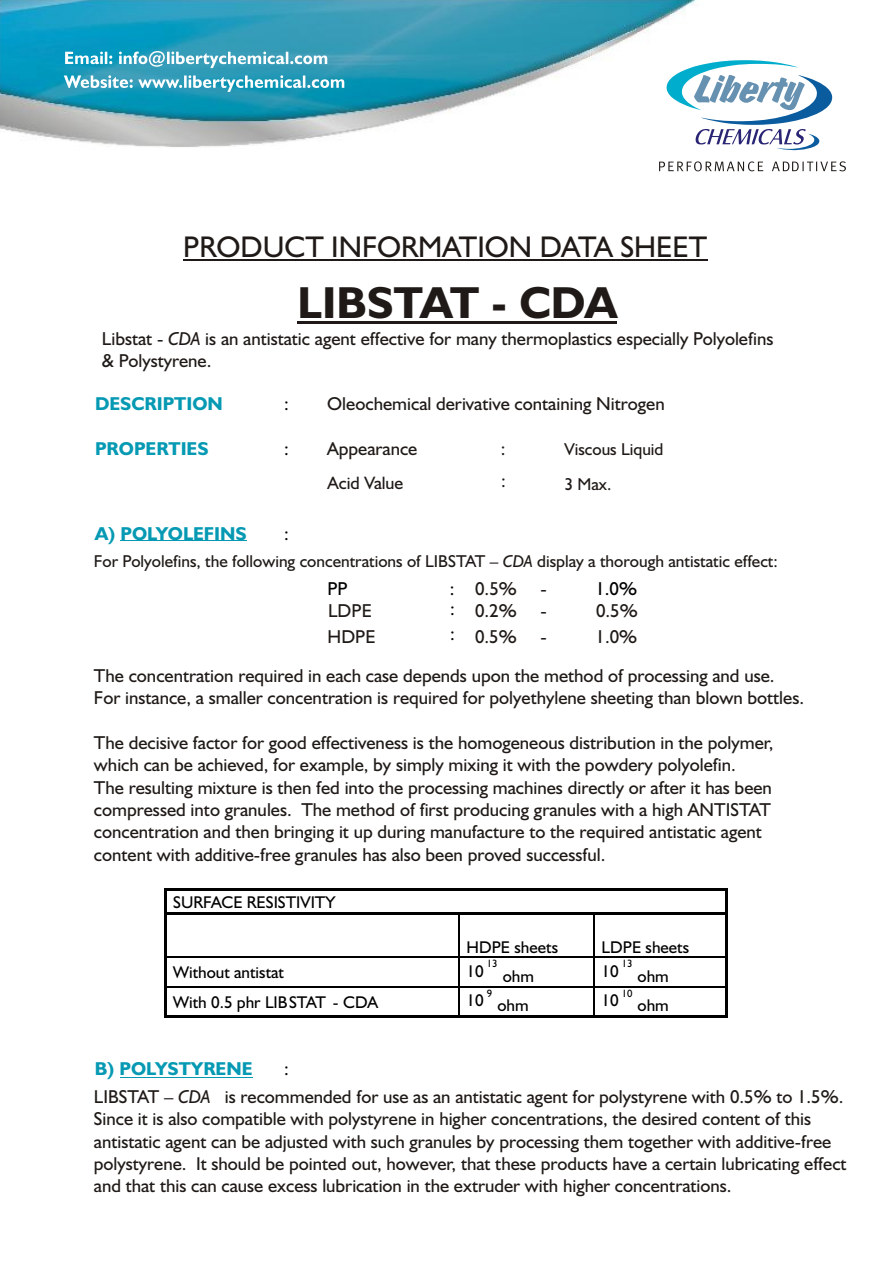
<style>
.page{position:relative;width:893px;height:1263px;background:#fff}
.page>*{position:absolute;margin:0;border:0;box-sizing:border-box;transform-origin:0 0}
.t1{font:700 45px "Humanist 521 BT";color:#1f1a17}
.t2{font:30px "Humanist 521 BT";color:#1f1a17}
.t3{font:18.75px/22.4px "Humanist 521 BT";color:#1f1a17}
.t4{font:700 18.75px "Humanist 521 BT";color:#0599b3}
.t5{font:18.75px/19.4px "Humanist 521 BT";color:#000}
.t6{font:18px "Humanist 521 BT";color:#1f1a17}
.t7{font:17.25px "Humanist 521 BT";color:#1f1a17}
.t8{font:17.1px "Humanist 521 BT";color:#000}
.t9{font:10.65px "Humanist 521 BT";color:#000}
.s1{font-style:italic}
.s2{color:#000}
</style>
<div class="page">
<img style="left:0;top:0;width:697px;height:146px">
<svg style="left:659px;top:161px;width:187px;height:10px"></svg>
<svg style="left:666px;top:60px;width:166px;height:91px"></svg>
<svg style="left:65px;top:51px;width:262px;height:17px"></svg>
<svg style="left:64px;top:75px;width:280px;height:17px"></svg>
<hr style="left:298px;top:322px;width:319px;height:2px;background:#1f1a17">
<hr style="left:183px;top:260px;width:524px;height:1px;background:#1f1a17">
<hr style="left:120px;top:540px;width:127px;height:1px;background:#0599b3">
<hr style="left:167px;top:888px;width:559px;height:2px;background:#000">
<hr style="left:165px;top:890px;width:2px;height:22px;background:#000">
<hr style="left:726px;top:890px;width:2px;height:22px;background:#000">
<hr style="left:167px;top:912px;width:291px;height:3px;background:#000">
<hr style="left:460px;top:912px;width:133px;height:3px;background:#000">
<hr style="left:595px;top:912px;width:131px;height:3px;background:#000">
<hr style="left:165px;top:915px;width:2px;height:41px;background:#000">
<hr style="left:458px;top:915px;width:1px;height:41px;background:#000">
<hr style="left:593px;top:915px;width:1px;height:41px;background:#000">
<hr style="left:726px;top:915px;width:2px;height:41px;background:#000">
<hr style="left:167px;top:956px;width:291px;height:1px;background:#000">
<hr style="left:459px;top:956px;width:134px;height:1px;background:#000">
<hr style="left:594px;top:956px;width:132px;height:1px;background:#000">
<hr style="left:165px;top:957px;width:2px;height:29px;background:#000">
<hr style="left:726px;top:957px;width:2px;height:29px;background:#000">
<hr style="left:167px;top:986px;width:291px;height:1px;background:#000">
<hr style="left:459px;top:986px;width:134px;height:1px;background:#000">
<hr style="left:594px;top:986px;width:132px;height:1px;background:#000">
<hr style="left:165px;top:987px;width:2px;height:28px;background:#000">
<hr style="left:167px;top:1015px;width:291px;height:2px;background:#000">
<svg style="left:458px;top:956px;width:2px;height:61px"></svg>
<hr style="left:460px;top:1015px;width:133px;height:2px;background:#000">
<svg style="left:593px;top:956px;width:2px;height:61px"></svg>
<hr style="left:595px;top:1015px;width:131px;height:2px;background:#000">
<hr style="left:726px;top:987px;width:2px;height:28px;background:#000">
<hr style="left:120px;top:1077px;width:133px;height:1px;background:#0599b3">
<h2 class="t2" style="left:183px;top:234px;width:526px">PRODUCT INFORMATION DATA SHEET</h2>
<h1 class="t1" style="left:298px;top:283px;width:321px">LIBSTAT - CDA</h1>
<p class="t3" style="left:102px;top:328px;width:673px">Libstat - <span class="s1">CDA</span> is an antistatic agent effective for many thermoplastics especially Polyolefins &amp; Polystyrene.</p>
<p class="t4" style="left:95px;top:396px;width:129px">DESCRIPTION</p>
<p class="t5" style="left:284px;top:395px;width:6px">:</p>
<p class="t3" style="left:327px;top:394px;width:339px">Oleochemical derivative containing Nitrogen</p>
<p class="t3" style="left:501px;top:434px;width:6px;line-height:32.1px">: :</p>
<p class="t4" style="left:95px;top:525px;width:153px">A) POLYOLEFINS</p>
<p class="t5" style="left:284px;top:525px;width:6px">:</p>
<p class="t7" style="left:94px;top:554px;width:685px">For Polyolefins, the following concentrations of LIBSTAT – <span class="s1">CDA</span> display a thorough antistatic effect:</p>
<p class="t5" style="left:327px;top:581px;width:22px">PP</p>
<p class="t3" style="left:475px;top:579px;width:43px">0.5%</p>
<p class="t3" style="left:540px;top:579px;width:8px">-</p>
<p class="t3" style="left:328px;top:601px;width:45px">LDPE</p>
<p class="t3" style="left:475px;top:601px;width:43px">0.2%</p>
<p class="t3" style="left:540px;top:601px;width:8px">-</p>
<p class="t4" style="left:95px;top:441px;width:115px">PROPERTIES</p>
<p class="t5" style="left:284px;top:440px;width:6px">:</p>
<p class="t3" style="left:327px;top:439px;width:92px">Appearance</p>
<p class="t7" style="left:564px;top:442px;width:101px">Viscous Liquid</p>
<p class="t6" style="left:328px;top:476px;width:77px">Acid Value</p>
<p class="t7" style="left:564px;top:476px;width:49px">3 Max.</p>
<p class="t5" style="left:595px;top:581px;width:43px">1.0%</p>
<p class="t3" style="left:595px;top:600px;width:44px;line-height:25.3px">0.5%<br>1.0%</p>
<p class="t3" style="left:94px;top:666px;width:712px">The concentration required in each case depends upon the method of processing and use.<br>For instance, a smaller concentration is required for polyethylene sheeting than blown bottles.</p>
<p class="t3" style="left:94px;top:733px;width:681px">The decisive factor for good effectiveness is the homogeneous distribution in the polymer, which can be achieved, for example, by simply mixing it with the powdery polyolefin.<br>The resulting mixture is then fed into the processing machines directly or after it has been compressed into granules. The method of first producing granules with a high ANTISTAT concentration and then bringing it up during manufacture to the required antistatic agent content with additive-free granules has also been proved successful.</p>
<p class="t8" style="left:173px;top:895px;width:164px">SURFACE RESISTIVITY</p>
<p class="t8" style="left:467px;top:940px;width:93px">HDPE sheets</p>
<p class="t8" style="left:601px;top:940px;width:89px">LDPE sheets</p>
<p class="t8" style="left:173px;top:965px;width:112px">Without antistat</p>
<p class="t8" style="left:467px;top:963px;width:19px">10</p>
<p class="t5" style="left:450px;top:581px;width:6px">: :</p>
<p class="t3" style="left:328px;top:626px;width:50px">HDPE</p>
<p class="t3" style="left:475px;top:626px;width:43px">0.5%</p>
<p class="t3" style="left:540px;top:626px;width:8px">-</p>
<p class="t5" style="left:450px;top:626px;width:6px">:</p>
<p class="t9" style="left:487px;top:959px;width:12px">13</p>
<p class="t9" style="left:622px;top:959px;width:12px">13</p>
<p class="t8" style="left:503px;top:969px;width:33px">ohm</p>
<p class="t8" style="left:601px;top:963px;width:19px">10</p>
<p class="t8" style="left:638px;top:969px;width:33px">ohm</p>
<p class="t9" style="left:487px;top:989px;width:7px">9</p>
<p class="t9" style="left:622px;top:989px;width:12px">10</p>
<p class="t8" style="left:173px;top:994px;width:206px">With 0.5 phr LIBSTAT - CDA</p>
<p class="t8" style="left:467px;top:993px;width:19px">10</p>
<p class="t8" style="left:497px;top:998px;width:33px">ohm</p>
<p class="t8" style="left:601px;top:993px;width:19px">10</p>
<p class="t8" style="left:638px;top:998px;width:33px">ohm</p>
<p class="t4" style="left:95px;top:1061px;width:159px">B) POLYSTYRENE</p>
<p class="t3" style="left:94px;top:1057px;width:751px;line-height:27.6px;text-indent:190px"><span class="s2">:<br></span>LIBSTAT – <span class="s1">CDA</span> is recommended for use as an antistatic agent for polystyrene with 0.5% to 1.5%.</p>
<p class="t3" style="left:94px;top:1109px;width:754px">Since it is also compatible with polystyrene in higher concentrations, the desired content of this antistatic agent can be adjusted with such granules by processing them together with additive-free polystyrene. It should be pointed out, however, that these products have a certain lubricating effect and that this can cause excess lubrication in the extruder with higher concentrations.</p>
</div>
